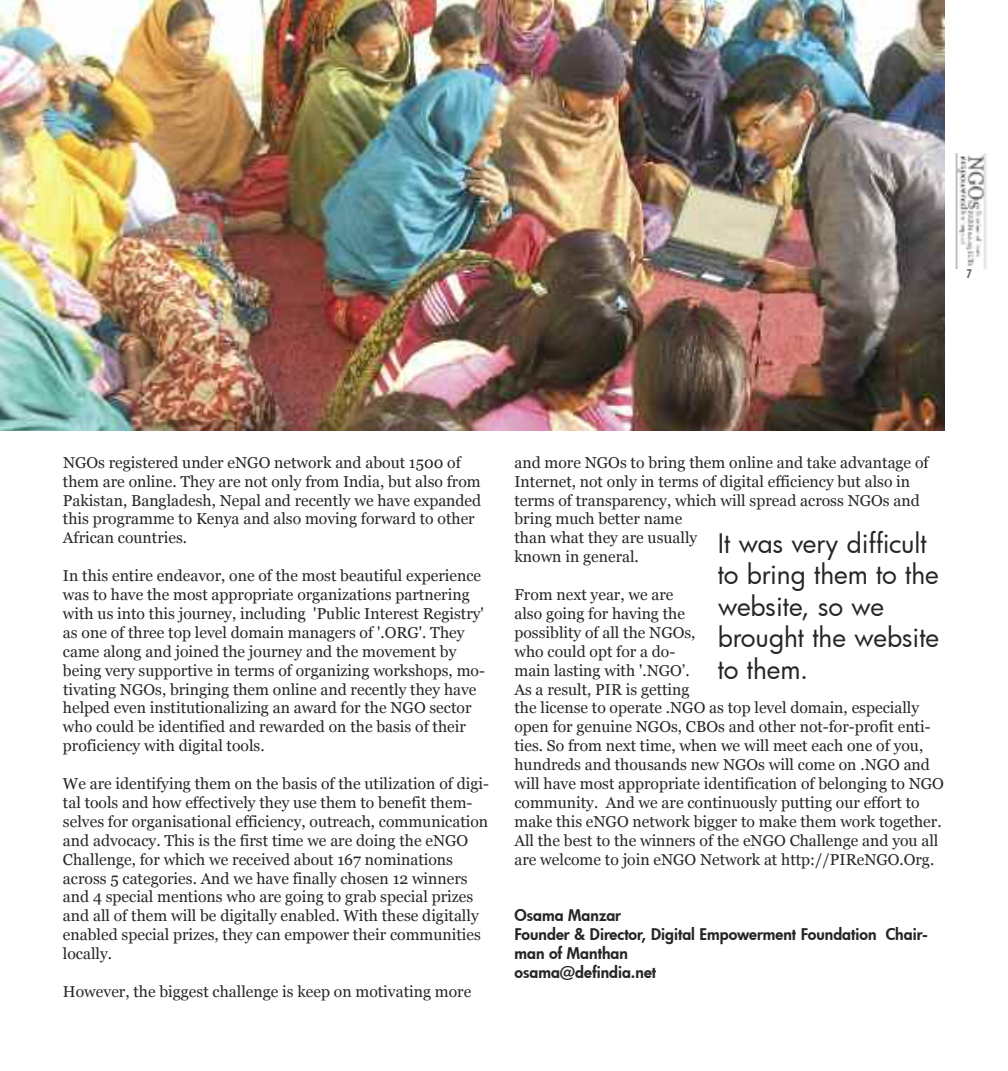
<style>
.page{position:relative;width:1008px;height:1071px;background:#fff}
.page>*{position:absolute;margin:0;border:0;box-sizing:border-box;transform-origin:0 0}
.t1{font:26.25px/31.5px "Futura";color:#272627}
.t2{font:15.75px/18.9px "Georgia";color:#272627}
.t3{font:800 15.75px/18.9px "Futura";color:#272627}
.t4{font:700 condensed 12.25px "Futura BT";color:#686768}
</style>
<div class="page">
<img style="left:955px;top:154px;width:32px;height:114px">
<img style="left:0;top:0;width:945px;height:431px">
<p class="t4" style="left:967px;top:266px;width:7px">7</p>
<p class="t2" style="left:63px;top:453px;width:420px">NGOs registered under eNGO network and about 1500 of them are online. They are not only from India, but also from Pakistan, Bangladesh, Nepal and recently we have expanded this programme to Kenya and also moving forward to other African countries.</p>
<p class="t2" style="left:63px;top:566px;width:423px">In this entire endeavor, one of the most beautiful experience was to have the most appropriate organizations partnering with us into this journey, including 'Public Interest Registry' as one of three top level domain managers of '.ORG'. They came along and joined the journey and the movement by being very supportive in terms of organizing workshops, mo&shy;tivating NGOs, bringing them online and recently they have helped even institutionalizing an award for the NGO sector who could be identified and rewarded on the basis of their proficiency with digital tools.</p>
<p class="t2" style="left:63px;top:774px;width:427px">We are identifying them on the basis of the utilization of digi&shy;tal tools and how effectively they use them to benefit them&shy;selves for organisational efficiency, outreach, communication and advocacy. This is the first time we are doing the eNGO Challenge, for which we received about 167 nominations across 5 categories. And we have finally chosen 12 winners and 4 special mentions who are going to grab special prizes and all of them will be digitally enabled. With these digitally enabled special prizes, they can empower their communities locally.</p>
<p class="t2" style="left:63px;top:982px;width:410px">However, the biggest challenge is keep on motivating more</p>
<p class="t2" style="left:514px;top:453px;width:416px">and more NGOs to bring them online and take advantage of Internet, not only in terms of digital efficiency but also in terms of transparency, which will spread across NGOs and bring much better name<br>than what they are usually<br>known in general.</p>
<p class="t2" style="left:514px;top:585px;width:431px">From next year, we are<br>also going for having the<br>possiblity of all the NGOs,<br>who could opt for a do-<br>main lasting with '.NGO’.<br>As a result, PIR is getting<br>the license to operate .NGO as top level domain, especially open for genuine NGOs, CBOs and other not-for-profit enti&shy;ties. So from next time, when we will meet each one of you, hundreds and thousands new NGOs will come on .NGO and will have most appropriate identification of belonging to NGO community. And we are continuously putting our effort to make this eNGO network bigger to make them work together.<br>All the best to the winners of the eNGO Challenge and you all are welcome to join eNGO Network at http://PIReNGO.Org.</p>
<h1 class="t1" style="left:718px;top:527px;width:223px">It was very difficult to bring them to the website, so we brought the website to them.</h1>
<p class="t3" style="left:514px;top:906px;width:415px">Osama Manzar<br>Founder &amp; director, digital Empowerment Foundation Chair&shy;man of Manthan<br>osama@defindia.net</p>
</div>
